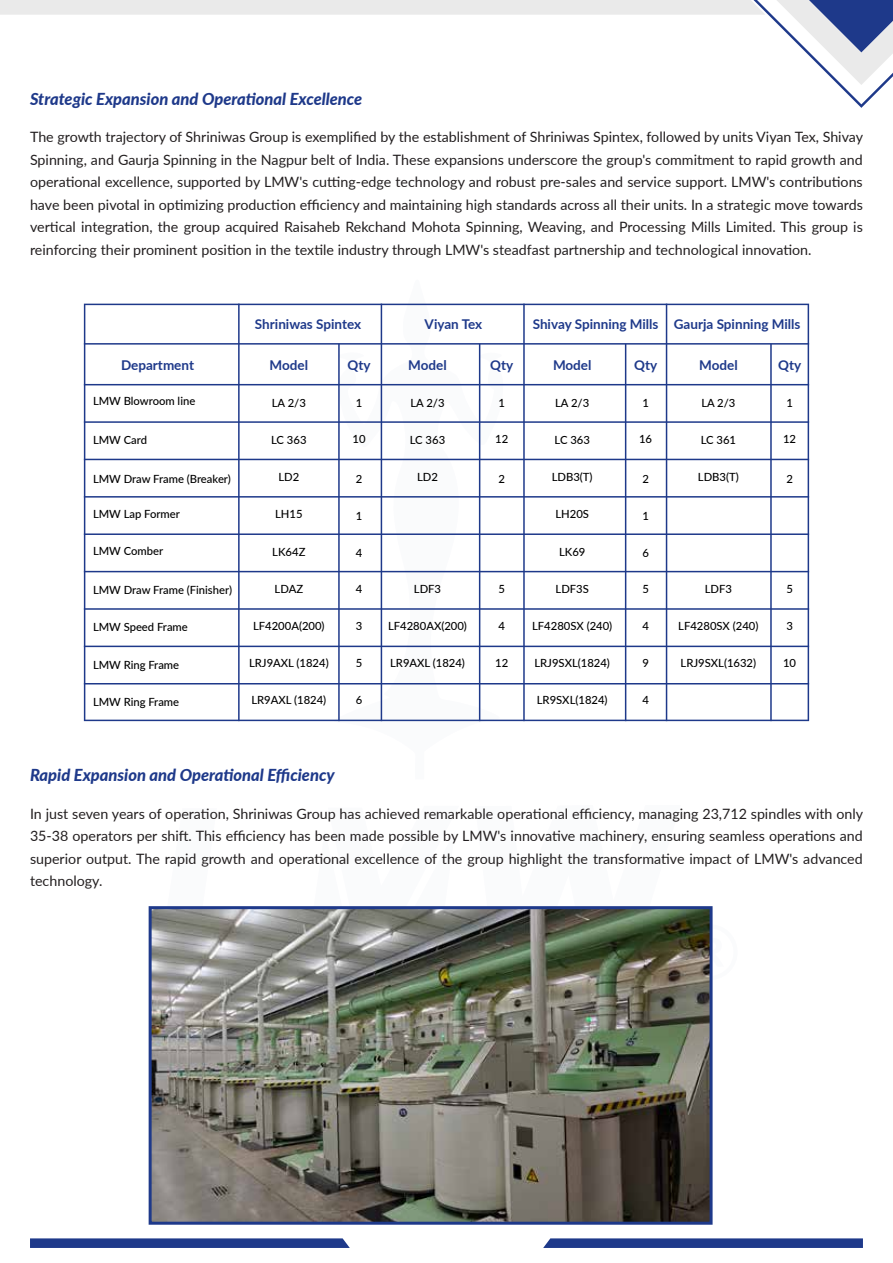
<style>
.page{position:relative;width:893px;height:1263px;background:#fff}
.page>*{position:absolute;margin:0;border:0;box-sizing:border-box;transform-origin:0 0}
.t1{font:italic 800 16.5px "Lato";color:#1e398a}
.t2{font:14.25px/22.5px "Lato";color:#231f20;text-align:justify}
.t3{font:700 13.5px "Lato";color:#1e398a}
.t4{font:500 11.25px "Lato";color:#000}
</style>
<div class="page">
<svg style="left:0;top:0;width:893px;height:108px"></svg>
<svg style="left:30px;top:1238px;width:320px;height:10px;background:#2a4390"></svg>
<svg style="left:543px;top:1238px;width:320px;height:10px;background:#2a4390"></svg>
<svg style="left:84px;top:304px;width:725px;height:417px"></svg>
<hr style="left:84px;top:343px;width:725px;height:2px;background:#1e398a">
<hr style="left:84px;top:384px;width:725px;height:1px;background:#1e398a">
<hr style="left:84px;top:421px;width:725px;height:2px;background:#1e398a">
<hr style="left:84px;top:459px;width:725px;height:1px;background:#1e398a">
<hr style="left:84px;top:496px;width:725px;height:2px;background:#1e398a">
<hr style="left:84px;top:533px;width:725px;height:2px;background:#1e398a">
<hr style="left:84px;top:571px;width:725px;height:1px;background:#1e398a">
<hr style="left:84px;top:608px;width:725px;height:2px;background:#1e398a">
<hr style="left:84px;top:646px;width:725px;height:1px;background:#1e398a">
<hr style="left:84px;top:683px;width:725px;height:1px;background:#1e398a">
<hr style="left:238px;top:304px;width:2px;height:417px;background:#1e398a">
<hr style="left:381px;top:304px;width:1px;height:417px;background:#1e398a">
<hr style="left:338px;top:344px;width:2px;height:377px;background:#1e398a">
<hr style="left:479px;top:344px;width:1px;height:377px;background:#1e398a">
<hr style="left:625px;top:344px;width:1px;height:377px;background:#1e398a">
<hr style="left:770px;top:344px;width:2px;height:377px;background:#1e398a">
<hr style="left:523px;top:304px;width:2px;height:417px;background:#1e398a">
<hr style="left:666px;top:304px;width:1px;height:417px;background:#1e398a">
<img style="left:153px;top:910px;width:556px;height:311px">
<div style="left:149px;top:906px;width:564px;height:319px;border:3px solid #1e398a"></div>
<p class="t1" style="left:30px;top:86px;width:334px">Strategic Expansion and Operational Excellence</p>
<p class="t2" style="left:30px;top:125px;width:835px">The growth trajectory of Shriniwas Group is exemplified by the establishment of Shriniwas Spintex, followed by units Viyan Tex, Shivay Spinning, and Gaurja Spinning in the Nagpur belt of India. These expansions underscore the group's commitment to rapid growth and operational excellence, supported by LMW's cutting-edge technology and robust pre-sales and service support. LMW's contributions have been pivotal in optimizing production efficiency and maintaining high standards across all their units. In a strategic move towards vertical integration, the group acquired Raisaheb Rekchand Mohota Spinning, Weaving, and Processing Mills Limited. This group is reinforcing their prominent position in the textile industry through LMW's steadfast partnership and technological innovation.</p>
<p class="t3" style="left:255px;top:314px;width:108px">Shriniwas Spintex</p>
<p class="t3" style="left:425px;top:314px;width:59px">Viyan Tex</p>
<p class="t3" style="left:533px;top:314px;width:269px">Shivay Spinning Mills Gaurja Spinning Mills</p>
<p class="t3" style="left:121px;top:355px;width:75px">Department</p>
<p class="t3" style="left:270px;top:355px;width:40px">Model</p>
<p class="t3" style="left:348px;top:355px;width:25px">Qty</p>
<p class="t3" style="left:408px;top:355px;width:40px">Model</p>
<p class="t3" style="left:490px;top:355px;width:25px">Qty</p>
<p class="t3" style="left:553px;top:355px;width:40px">Model</p>
<p class="t3" style="left:634px;top:355px;width:25px">Qty</p>
<p class="t3" style="left:699px;top:355px;width:40px">Model</p>
<p class="t3" style="left:778px;top:355px;width:25px">Qty</p>
<p class="t4" style="left:93px;top:393px;width:104px">LMW Blowroom line</p>
<p class="t4" style="left:272px;top:395px;width:36px">LA 2/3</p>
<p class="t4" style="left:356px;top:395px;width:8px">1</p>
<p class="t4" style="left:353px;top:430px;width:15px">10</p>
<p class="t4" style="left:356px;top:470px;width:8px">2</p>
<p class="t4" style="left:356px;top:508px;width:8px">1</p>
<p class="t4" style="left:356px;top:545px;width:8px">4</p>
<p class="t4" style="left:356px;top:580px;width:8px">4</p>
<p class="t4" style="left:356px;top:618px;width:8px">3</p>
<p class="t4" style="left:356px;top:655px;width:8px">5</p>
<p class="t4" style="left:356px;top:692px;width:8px">6</p>
<p class="t4" style="left:410px;top:395px;width:36px">LA 2/3</p>
<p class="t4" style="left:410px;top:432px;width:37px">LC 363</p>
<p class="t4" style="left:417px;top:469px;width:22px">LD2</p>
<p class="t4" style="left:555px;top:395px;width:36px">LA 2/3</p>
<p class="t4" style="left:555px;top:432px;width:37px">LC 363</p>
<p class="t4" style="left:552px;top:469px;width:42px">LDB3(T)</p>
<p class="t4" style="left:555px;top:506px;width:35px">LH20S</p>
<p class="t4" style="left:559px;top:543px;width:28px">LK69</p>
<p class="t4" style="left:556px;top:580px;width:35px">LDF3S</p>
<p class="t4" style="left:532px;top:618px;width:82px">LF4280SX (240)</p>
<p class="t4" style="left:534px;top:655px;width:77px">LRJ9SXL(1824)</p>
<p class="t4" style="left:537px;top:692px;width:72px">LR9SXL(1824)</p>
<p class="t4" style="left:701px;top:395px;width:36px">LA 2/3</p>
<p class="t4" style="left:701px;top:432px;width:37px">LC 361</p>
<p class="t4" style="left:698px;top:469px;width:42px">LDB3(T)</p>
<p class="t4" style="left:498px;top:395px;width:8px">1</p>
<p class="t4" style="left:495px;top:430px;width:15px">12</p>
<p class="t4" style="left:498px;top:470px;width:8px">2</p>
<p class="t4" style="left:642px;top:395px;width:8px">1</p>
<p class="t4" style="left:639px;top:430px;width:15px">16</p>
<p class="t4" style="left:642px;top:470px;width:8px">2</p>
<p class="t4" style="left:642px;top:508px;width:8px">1</p>
<p class="t4" style="left:642px;top:545px;width:8px">6</p>
<p class="t4" style="left:642px;top:580px;width:8px">5</p>
<p class="t4" style="left:642px;top:618px;width:8px">4</p>
<p class="t4" style="left:642px;top:655px;width:8px">9</p>
<p class="t4" style="left:642px;top:692px;width:8px">4</p>
<p class="t4" style="left:786px;top:395px;width:8px">1</p>
<p class="t4" style="left:783px;top:430px;width:15px">12</p>
<p class="t4" style="left:786px;top:470px;width:8px">2</p>
<p class="t4" style="left:93px;top:432px;width:56px">LMW Card</p>
<p class="t4" style="left:93px;top:470px;width:139px">LMW Draw Frame (Breaker)</p>
<p class="t4" style="left:93px;top:506px;width:89px">LMW Lap Former</p>
<p class="t4" style="left:93px;top:543px;width:72px">LMW Comber</p>
<p class="t4" style="left:93px;top:582px;width:141px">LMW Draw Frame (Finisher)</p>
<p class="t4" style="left:93px;top:619px;width:96px">LMW Speed Frame</p>
<p class="t4" style="left:93px;top:656px;width:88px">LMW Ring Frame</p>
<p class="t4" style="left:93px;top:693px;width:88px">LMW Ring Frame</p>
<p class="t4" style="left:271px;top:432px;width:37px">LC 363</p>
<p class="t4" style="left:278px;top:469px;width:22px">LD2</p>
<p class="t4" style="left:275px;top:506px;width:29px">LH15</p>
<p class="t4" style="left:272px;top:543px;width:35px">LK64Z</p>
<p class="t4" style="left:275px;top:580px;width:30px">LDAZ</p>
<p class="t4" style="left:253px;top:618px;width:73px">LF4200A(200)</p>
<p class="t4" style="left:249px;top:655px;width:81px">LRJ9AXL (1824)</p>
<p class="t4" style="left:251px;top:692px;width:76px">LR9AXL (1824)</p>
<p class="t4" style="left:414px;top:580px;width:29px">LDF3</p>
<p class="t4" style="left:388px;top:618px;width:80px">LF4280AX(200)</p>
<p class="t4" style="left:390px;top:655px;width:76px">LR9AXL (1824)</p>
<p class="t4" style="left:705px;top:580px;width:29px">LDF3</p>
<p class="t4" style="left:678px;top:618px;width:82px">LF4280SX (240)</p>
<p class="t4" style="left:681px;top:655px;width:77px">LRJ9SXL(1632)</p>
<p class="t4" style="left:498px;top:580px;width:8px">5</p>
<p class="t4" style="left:498px;top:618px;width:8px">4</p>
<p class="t4" style="left:495px;top:655px;width:15px">12</p>
<p class="t4" style="left:786px;top:580px;width:8px">5</p>
<p class="t4" style="left:786px;top:618px;width:8px">3</p>
<p class="t4" style="left:783px;top:655px;width:15px">10</p>
<p class="t1" style="left:30px;top:763px;width:306px">Rapid Expansion and Operational Efficiency</p>
<p class="t2" style="left:30px;top:802px;width:835px">In just seven years of operation, Shriniwas Group has achieved remarkable operational efficiency, managing 23,712 spindles with only 35-38 operators per shift. This efficiency has been made possible by LMW's innovative machinery, ensuring seamless operations and superior output. The rapid growth and operational excellence of the group highlight the transformative impact of LMW's advanced technology.</p>
</div>
